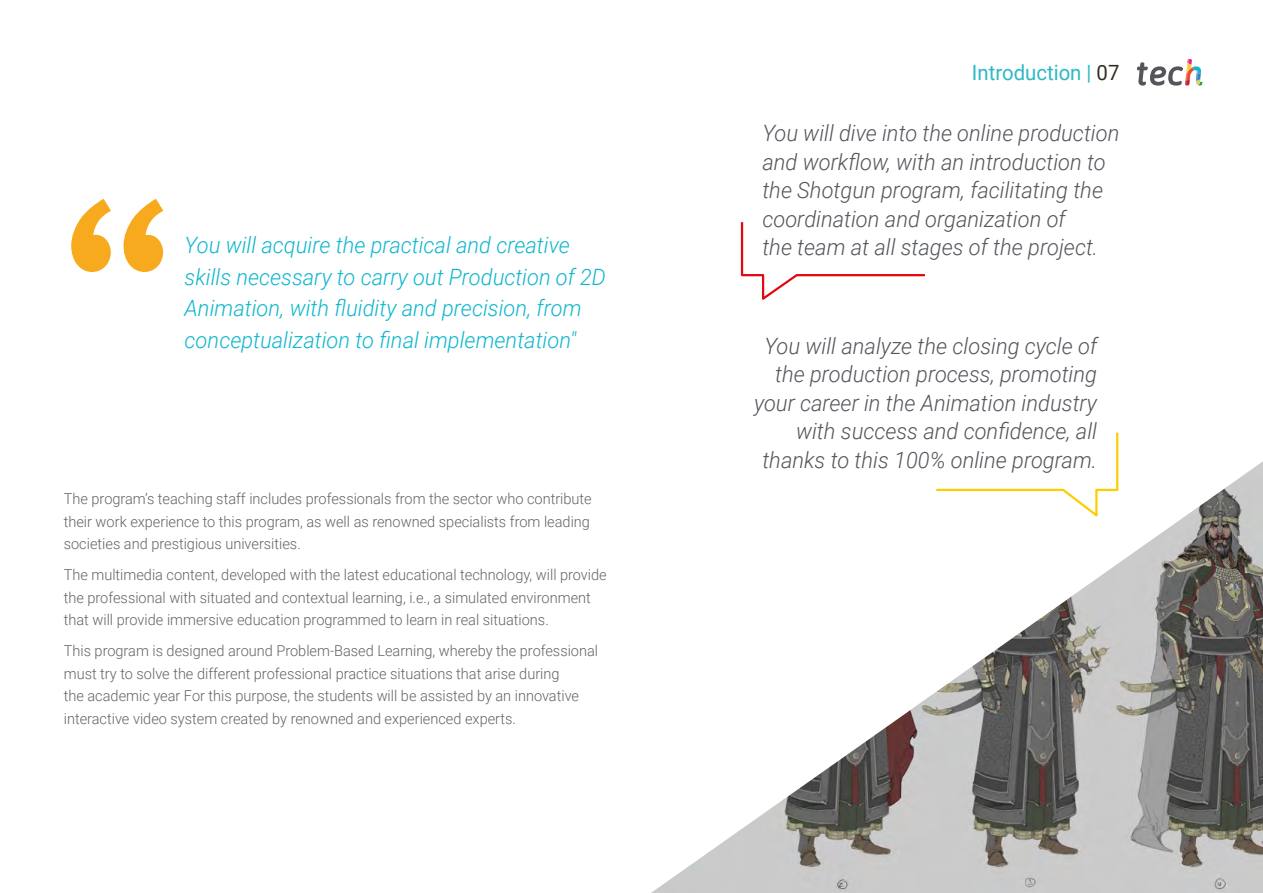
<style>
.page{position:relative;width:1263px;height:893px;background:#fff}
.page>*{position:absolute;margin:0;border:0;box-sizing:border-box;transform-origin:0 0}
.t1{font:italic 300 22.5px/28.5px "Roboto";color:#52555b;text-align:right}
.t2{font:italic 300 22.5px/31.5px "Roboto";color:#0fb6cf}
.t3{font:21px "Roboto";color:#2db8c5}
.t4{font:300 15px/22.5px "Roboto";color:#61646a}
.s1{color:#312e20}
</style>
<div class="page">
<img style="left:651px;top:461px;width:612px;height:432px">
<svg style="left:934px;top:432px;width:185px;height:88px"></svg>
<svg style="left:740px;top:222px;width:185px;height:78px"></svg>
<svg style="left:71px;top:199px;width:92px;height:73px"></svg>
<svg style="left:1137px;top:59px;width:65px;height:27px"></svg>
<h2 class="t3" style="left:972px;top:57px;width:149px">Introduction | <span class="s1">07</span></h2>
<h1 class="t1" style="left:762px;top:118px;width:359px;text-align:left">You will dive into the online production and workflow, with an introduction to the Shotgun program, facilitating the coordination and organization of</h1>
<h1 class="t2" style="left:185px;top:229px;width:387px">You will acquire the practical and creative</h1>
<h1 class="t1" style="left:762px;top:232px;width:337px">the team at all stages of the project.</h1>
<h1 class="t2" style="left:185px;top:260px;width:423px">skills necessary to carry out Production of 2D<br>Animation, with fluidity and precision, from conceptualization to final implementation"</h1>
<h1 class="t1" style="left:754px;top:331px;width:345px">You will analyze the closing cycle of the production process, promoting your career in the Animation industry with success and confidence, all thanks to this 100% online program.</h1>
<p class="t4" style="left:64px;top:487px;width:529px;text-align:justify">The program’s teaching staff includes professionals from the sector who contribute their work experience to this program, as well as renowned specialists from leading societies and prestigious universities.</p>
<p class="t4" style="left:64px;top:563px;width:544px">The multimedia content, developed with the latest educational technology, will provide the professional with situated and contextual learning, i.e., a simulated environment that will provide immersive education programmed to learn in real situations.</p>
<p class="t4" style="left:64px;top:639px;width:536px">This program is designed around Problem-Based Learning, whereby the professional must try to solve the different professional practice situations that arise during<br>the academic year For this purpose, the students will be assisted by an innovative interactive video system created by renowned and experienced experts.</p>
</div>
